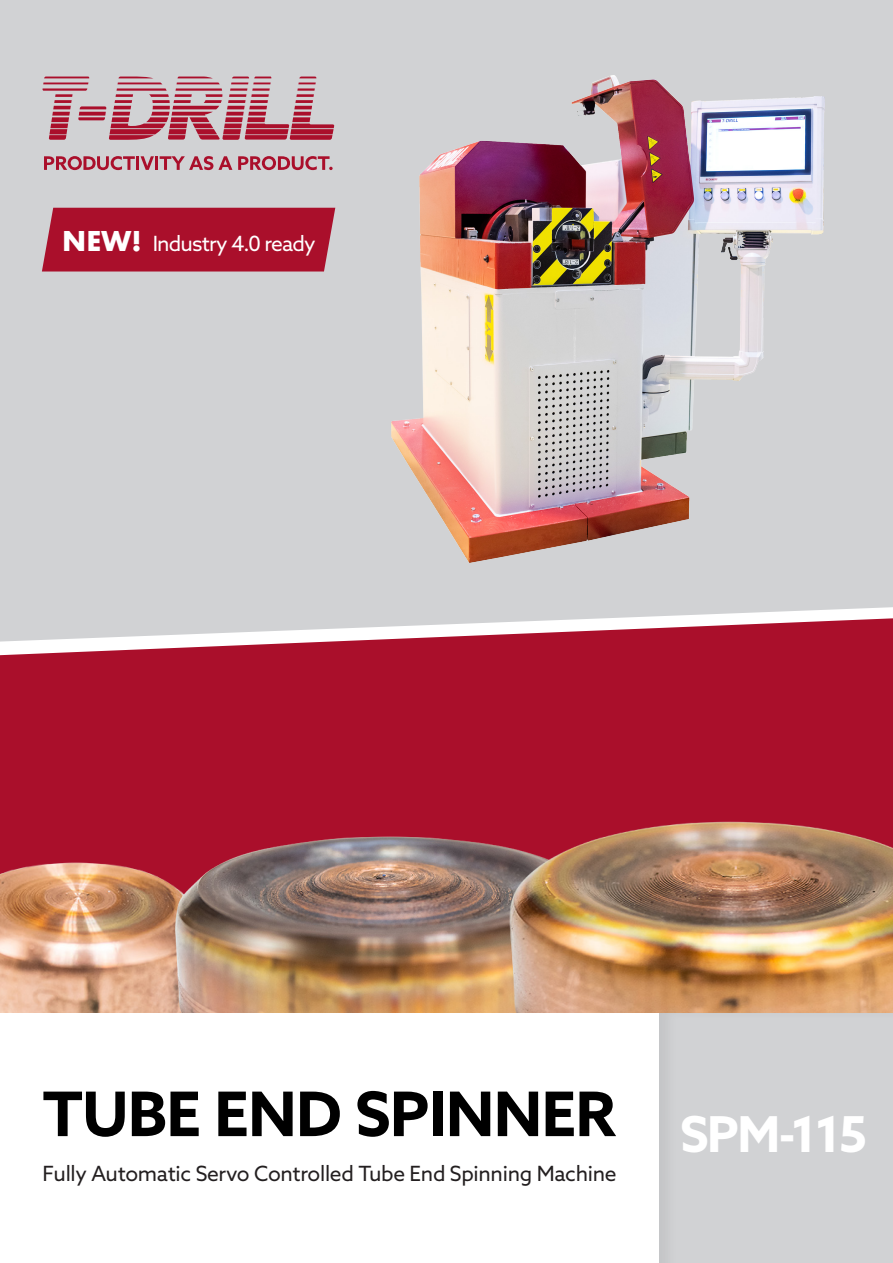
<style>
.page{position:relative;width:893px;height:1263px;background:#fff}
.page>*{position:absolute;margin:0;border:0;box-sizing:border-box;transform-origin:0 0}
.t1{font:700 61.5px "Azo Sans";letter-spacing:-.01em;color:#000}
.t2{font:700 49.5px "Azo Sans";letter-spacing:-.03em;color:#fff}
.t3{font:21px "Azo Sans";letter-spacing:-.015em;color:#231f20}
.t4{font:21px "Azo Sans";letter-spacing:-.04em;color:#fff}
.s1{font-family:"Futura New";font-weight:700;font-size:30px}
</style>
<div class="page">
<div style="left:0;top:0;width:893px;height:618px;background:#d1d2d4"></div>
<svg style="left:0;top:618px;width:893px;height:172px;background:#b22b44"></svg>
<div style="left:657px;top:1010px;width:236px;height:253px;background:#d1d2d4"></div>
<svg style="left:43px;top:77px;width:291px;height:63px;background:#c28c97"></svg>
<svg style="left:44px;top:156px;width:91px;height:14px"></svg>
<hr style="left:136px;top:156px;width:3px;height:14px;background:#aa0f2b">
<svg style="left:141px;top:156px;width:13px;height:14px"></svg>
<hr style="left:155px;top:156px;width:3px;height:14px;background:#aa0f2b">
<svg style="left:160px;top:156px;width:72px;height:14px"></svg>
<svg style="left:238px;top:156px;width:95px;height:14px"></svg>
<img style="left:0;top:790px;width:281px;height:223px">
<img style="left:124px;top:768px;width:346px;height:244px">
<img style="left:470px;top:751px;width:423px;height:261px">
<img style="left:392px;top:76px;width:433px;height:486px">
<div style="left:42px;top:208px;width:293px;height:63px;background:#aa0f2b"></div>
<p class="t4" style="left:62px;top:229px;width:255px"><span class="s1">NEW!</span> Industry 4.0 ready</p>
<p class="t1" style="left:43px;top:1073px;width:575px">TUBE END SPINNER</p>
<p class="t3" style="left:43px;top:1160px;width:576px">Fully Automatic Servo Controlled Tube End Spinning Machine</p>
<p class="t2" style="left:680px;top:1102px;width:189px">SPM-115</p>
</div>
